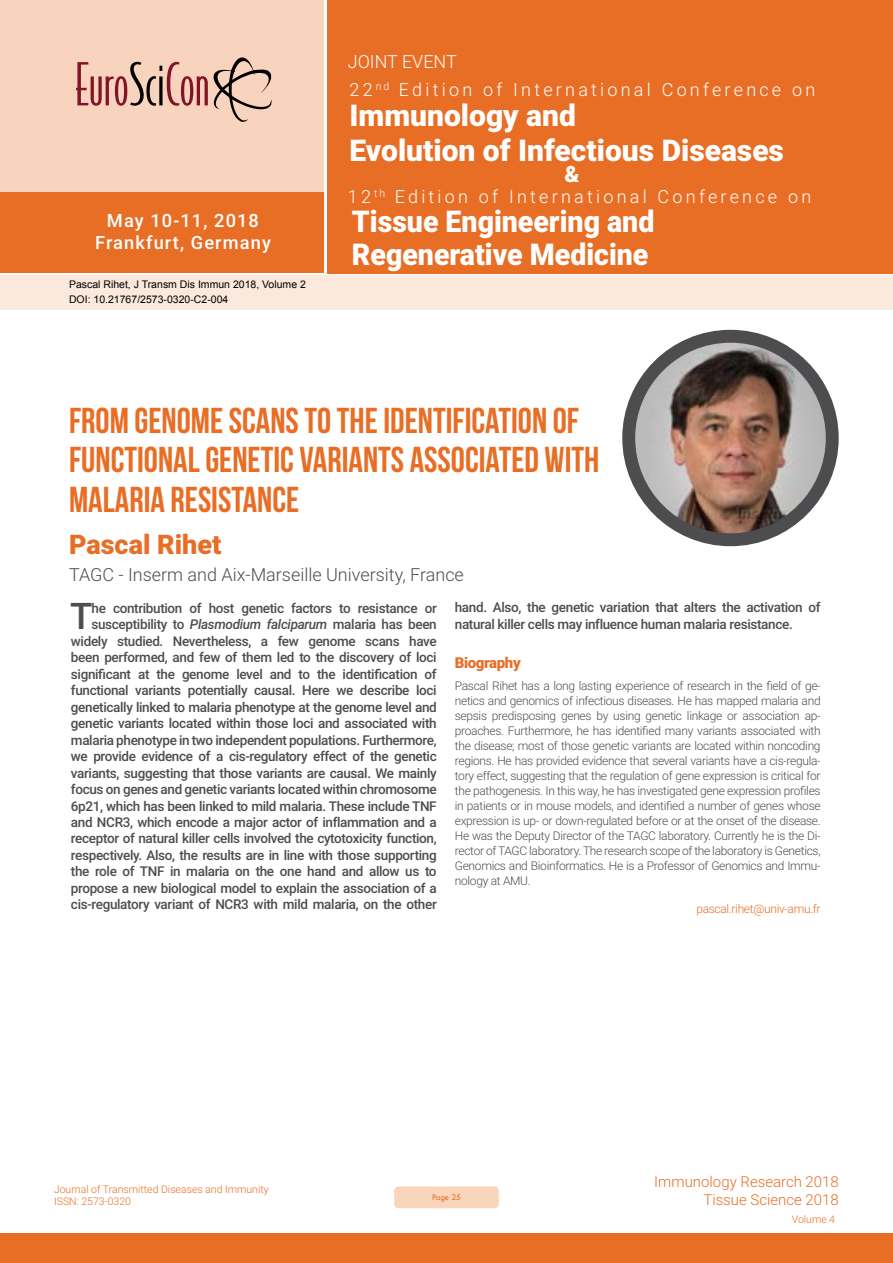
<style>
.page{position:relative;width:893px;height:1263px;background:#fff}
.page>*{position:absolute;margin:0;border:0;box-sizing:border-box;transform-origin:0 0}
.t1{font:500 36.75px "Roboto";color:#4d4d4f}
.t2{font:36px/39.6px "Bebas Neue";color:#e86e25}
.t3{font:900 30px/34.5px "Roboto";color:#fff}
.t4{font:900 30px/33px "Roboto";color:#fff;scale:.95 1}
.t5{font:900 27px "Roboto";color:#e86e25}
.t6{font:900 22.5px "Roboto";color:#fff}
.t7{font:500 18.3px/21.9px "Roboto";letter-spacing:.06em;color:#fff;text-align:center}
.t8{font:300 18px/29px "Roboto";letter-spacing:.18em;color:#fff}
.t9{font:300 18px "Roboto";color:#4d4d4f}
.t10{font:300 15px/18px "Roboto";color:#e86e25;text-align:right}
.t11{font:900 15px "Roboto";letter-spacing:-.025em;color:#e86e25}
.t12{font:500 13.5px/16.5px "Roboto";letter-spacing:-.025em;color:#4d4d4f;text-align:right}
.t13{font:300 12px/15px "Roboto";letter-spacing:-.025em;color:#4d4d4f;text-align:justify}
.t14{font:300 12px "Roboto";letter-spacing:-.025em;color:#e86e25}
.t15{font:10.5px/14.4px "Arial";color:#000}
.t16{font:300 10.5px/12.6px "Roboto";color:#e86e25}
.t17{font:9px "Tw Cen";letter-spacing:-.02em;color:#e86e25;scale:.95 1}
.s1{font-style:italic}
</style>
<div class="page">
<div style="left:0;top:0;width:323px;height:193px;background:#f8d3be"></div>
<div style="left:1px;top:193px;width:323px;height:80px;background:#e86e25"></div>
<div style="left:327px;top:0;width:566px;height:273px;background:#e86e25"></div>
<div style="left:1px;top:275px;width:892px;height:35px;background:#fbe9de"></div>
<svg style="left:76px;top:57px;width:196px;height:65px"></svg>
<div style="left:0;top:1233px;width:893px;height:30px;background:#e86e25"></div>
<div style="left:394px;top:1186px;width:105px;height:22px;background:#f9d5bb;border-radius:4px"></div>
<svg style="left:629px;top:336px;width:203px;height:204px"></svg>
<img style="left:650px;top:336px;width:182px;height:204px">
<div style="left:622px;top:330px;width:217px;height:216px;border:13px solid #4d4d4f;border-radius:50%"></div>
<h3 class="t7" style="left:95px;top:209px;width:177px">May 10-11, 2018<br>Frankfurt, Germany</h3>
<p class="t15" style="left:69px;top:278px;width:238px">Pascal Rihet, J Transm Dis Immun 2018, Volume 2<br>DOI: 10.21767/2573-0320-C2-004</p>
<h3 class="t8" style="left:348px;top:46px;width:469px">JOINT EVENT<br>22 <sup>nd</sup> Edition of International Conference on</h3>
<h3 class="t3" style="left:349px;top:97px;width:436px">Immunology and<br>Evolution of Infectious Diseases</h3>
<h3 class="t6" style="left:564px;top:158px;width:17px">&amp;</h3>
<h3 class="t8" style="left:348px;top:181px;width:465px">12 <sup>th</sup> Edition of International Conference on</h3>
<h3 class="t4" style="left:352px;top:203px;width:320px">Tissue Engineering and<br>Regenerative Medicine</h3>
<h2 class="t2" style="left:69px;top:400px;width:532px">FROM GENOME SCANS TO THE IDENTIFICATION OF<br>FUNCTIONAL GENETIC VARIANTS ASSOCIATED WITH<br>MALARIA RESISTANCE</h2>
<h3 class="t5" style="left:69px;top:525px;width:154px">Pascal Rihet</h3>
<h3 class="t9" style="left:69px;top:562px;width:396px">TAGC - Inserm and Aix-Marseille University, France</h3>
<p class="t12" style="left:71px;top:599px;width:367px">he contribution of host genetic factors to resistance or susceptibility to <span class="s1">Plasmodium falciparum</span> malaria has been widely studied. Nevertheless, a few genome scans have been performed, and few of them led to the discovery of loci significant at the genome level and to the identification of functional variants potentially causal. Here we describe loci genetically linked to malaria phenotype at the genome level and genetic variants located within those loci and associated with malaria phenotype in two independent populations. Furthermore, we provide evidence of a cis-regulatory effect of the genetic variants, suggesting that those variants are causal. We mainly focus on genes and genetic variants located within chromosome 6p21, which has been linked to mild malaria. These include TNF and NCR3, which encode a major actor of inflammation and a receptor of natural killer cells involved the cytotoxicity function, respectively. Also, the results are in line with those supporting the role of TNF in malaria on the one hand and allow us to propose a new biological model to explain the association of a cis-regulatory variant of NCR3 with mild malaria, on the other</p>
<p class="t12" style="left:455px;top:599px;width:367px;text-align:left">hand. Also, the genetic variation that alters the activation of natural killer cells may influence human malaria resistance.</p>
<h1 class="t1" style="left:70px;top:590px;width:24px">T</h1>
<p class="t11" style="left:455px;top:652px;width:67px">Biography</p>
<p class="t13" style="left:455px;top:677px;width:367px">Pascal Rihet has a long lasting experience of research in the field of ge&shy;netics and genomics of infectious diseases. He has mapped malaria and sepsis predisposing genes by using genetic linkage or association ap&shy;proaches. Furthermore, he has identified many variants associated with the disease; most of those genetic variants are located within noncoding regions. He has provided evidence that several variants have a cis-regula&shy;tory effect, suggesting that the regulation of gene expression is critical for the pathogenesis. In this way, he has investigated gene expression profiles in patients or in mouse models, and identified a number of genes whose expression is up- or down-regulated before or at the onset of the disease.<br>He was the Deputy Director of the TAGC laboratory. Currently he is the Di&shy;rector of TAGC laboratory. The research scope of the laboratory is Genetics, Genomics and Bioinformatics. He is a Professor of Genomics and Immu&shy;nology at AMU.</p>
<p class="t14" style="left:696px;top:901px;width:126px">pascal.rihet@univ-amu.fr</p>
<p class="t16" style="left:54px;top:1182px;width:216px">Journal of Transmitted Diseases and Immunity<br>ISSN: 2573-0320</p>
<p class="t17" style="left:432px;top:1192px;width:32px">Page 25</p>
<p class="t10" style="left:654px;top:1172px;width:186px">Immunology Research 2018<br>Tissue Science 2018</p>
<p class="t16" style="left:792px;top:1212px;width:45px">Volume 4</p>
</div>
